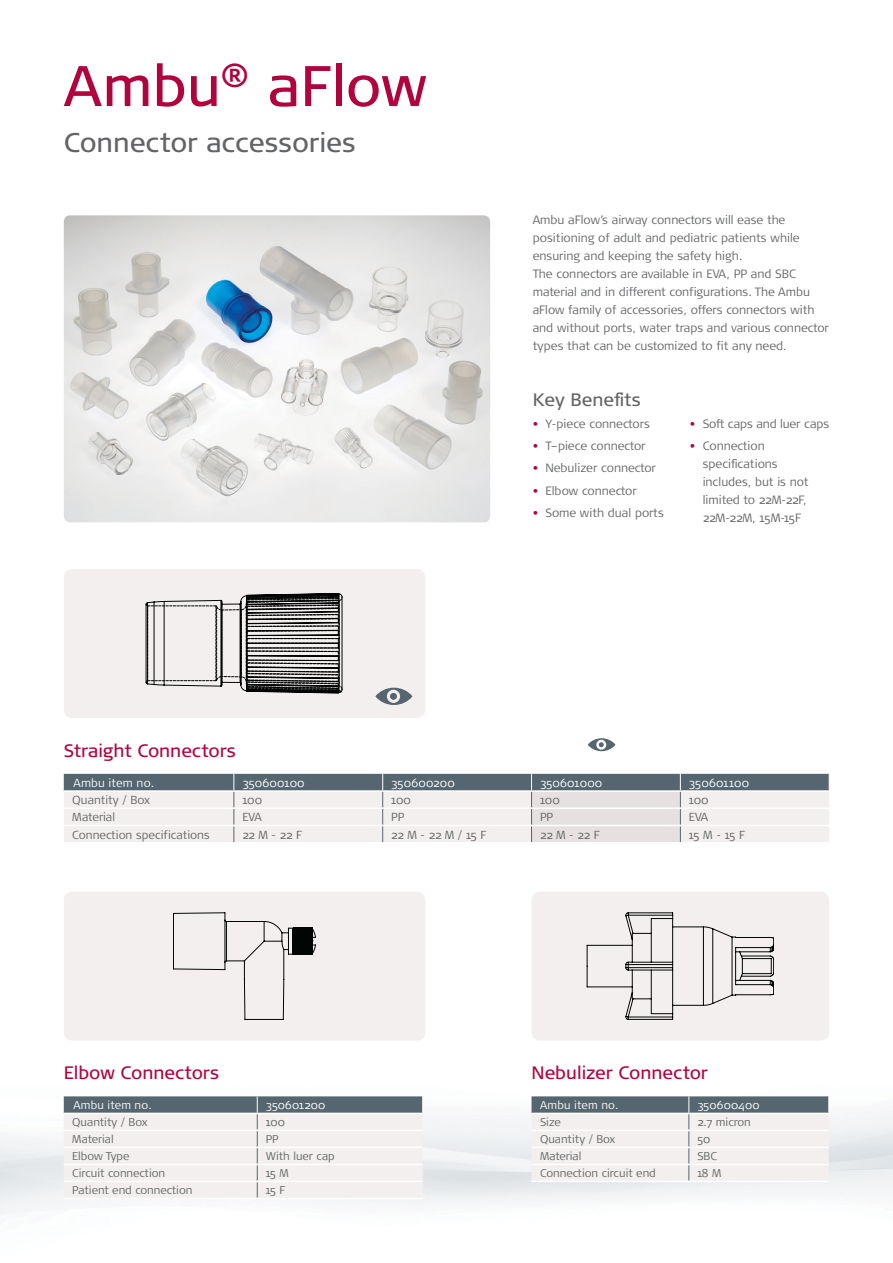
<style>
.page{position:relative;width:893px;height:1263px;background:#fff}
.page>*{position:absolute;margin:0;border:0;box-sizing:border-box;transform-origin:0 0}
.t1{font:57px "Signa OT";letter-spacing:-.005em;color:#b1043e}
.t2{font:27px "Signa OT";color:#636466}
.t3{font:18px "Signa OT";color:#b1043e}
.t4{font:18px "Signa OT";color:#636466}
.t5{font:300 12px/18px "Signa OT";color:#636466}
.t6{font:300 11.7px "Signa OT";color:#636466}
.t7{font:300 11.7px "Signa OT";letter-spacing:.025em;color:#fff}
.t8{font:300 11.25px "Signa OT";color:#636466}
.t9{font:300 11.25px "Signa OT";letter-spacing:.025em;color:#fff}
.s1{color:#b1043e}
</style>
<div class="page">
<div style="left:64px;top:892px;width:361px;height:148px;background:#f2efee;border-radius:9px"></div>
<div style="left:531px;top:892px;width:298px;height:148px;background:#f2efee;border-radius:9px"></div>
<img style="left:64px;top:215px;width:426px;height:307px">
<svg style="left:587px;top:912px;width:187px;height:108px"></svg>
<div style="left:64px;top:569px;width:361px;height:149px;background:#f2efee;border-radius:9px"></div>
<svg style="left:375px;top:688px;width:37px;height:17px"></svg>
<div style="left:390px;top:693px;width:7px;height:7px;background:#556670;border-radius:50%"></div>
<svg style="left:145px;top:593px;width:198px;height:100px"></svg>
<svg style="left:173px;top:912px;width:143px;height:108px"></svg>
<svg style="left:64px;top:774px;width:766px;height:68px;background:#cbcdce"></svg>
<svg style="left:588px;top:738px;width:27px;height:13px"></svg>
<svg style="left:64px;top:1096px;width:359px;height:102px;background:#d9dadb"></svg>
<svg style="left:531px;top:1096px;width:298px;height:85px;background:#d4d5d7"></svg>
<h1 class="t1" style="left:64px;top:53px;width:365px">Ambu<sup>®</sup> aFlow</h1>
<h2 class="t2" style="left:64px;top:127px;width:294px">Connector accessories</h2>
<h3 class="t3" style="left:64px;top:740px;width:174px">Straight Connectors</h3>
<p class="t5" style="left:533px;top:211px;width:298px">Ambu aFlow’s airway connectors will ease the positioning of adult and pediatric patients while ensuring and keeping the safety high.<br>The connectors are available in EVA, PP and SBC material and in different configurations. The Ambu aFlow family of accessories, offers connectors with and without ports, water traps and various connector types that can be customized to fit any need.</p>
<h3 class="t4" style="left:533px;top:390px;width:110px">Key Benefits</h3>
<p class="t5" style="left:533px;top:415px;width:119px"><span class="s1">•</span> Y-piece connectors</p>
<p class="t5" style="left:533px;top:437px;width:114px"><span class="s1">•</span> T–piece connector</p>
<p class="t5" style="left:533px;top:459px;width:125px"><span class="s1">•</span> Nebulizer connector</p>
<p class="t5" style="left:533px;top:482px;width:106px"><span class="s1">•</span> Elbow connector</p>
<p class="t5" style="left:533px;top:504px;width:133px"><span class="s1">•</span> Some with dual ports</p>
<p class="t5" style="left:690px;top:415px;width:141px"><span class="s1">•</span> Soft caps and luer caps</p>
<p class="t5" style="left:703px;top:437px;width:107px;text-indent:-13px"><span class="s1">•</span> Connection specifications includes, but is not limited to 22M-22F,<br>22M-22M, 15M-15F</p>
<p class="t7" style="left:73px;top:776px;width:82px">Ambu item no.</p>
<p class="t7" style="left:242px;top:776px;width:63px">350600100</p>
<p class="t7" style="left:391px;top:776px;width:65px">350600200</p>
<p class="t7" style="left:540px;top:776px;width:63px">350601000</p>
<p class="t7" style="left:689px;top:776px;width:61px">350601100</p>
<p class="t6" style="left:72px;top:793px;width:79px">Quantity / Box</p>
<p class="t6" style="left:242px;top:793px;width:21px">100</p>
<p class="t6" style="left:391px;top:793px;width:21px">100</p>
<p class="t6" style="left:540px;top:793px;width:21px">100</p>
<p class="t6" style="left:689px;top:793px;width:21px">100</p>
<p class="t6" style="left:72px;top:810px;width:44px">Material</p>
<p class="t6" style="left:242px;top:810px;width:21px">EVA</p>
<p class="t6" style="left:391px;top:810px;width:14px">PP</p>
<p class="t6" style="left:540px;top:810px;width:14px">PP</p>
<p class="t6" style="left:689px;top:810px;width:21px">EVA</p>
<p class="t6" style="left:72px;top:828px;width:139px">Connection specifications</p>
<p class="t6" style="left:242px;top:828px;width:61px">22 M - 22 F</p>
<p class="t6" style="left:391px;top:828px;width:97px">22 M - 22 M / 15 F</p>
<p class="t6" style="left:540px;top:828px;width:61px">22 M - 22 F</p>
<p class="t6" style="left:689px;top:828px;width:58px">15 M - 15 F</p>
<h3 class="t3" style="left:64px;top:1063px;width:157px">Elbow Connectors</h3>
<p class="t9" style="left:73px;top:1099px;width:80px">Ambu item no.</p>
<p class="t9" style="left:266px;top:1099px;width:61px">350601200</p>
<p class="t8" style="left:72px;top:1116px;width:76px">Quantity / Box</p>
<p class="t8" style="left:266px;top:1116px;width:20px">100</p>
<p class="t8" style="left:72px;top:1133px;width:43px">Material</p>
<p class="t8" style="left:266px;top:1133px;width:14px">PP</p>
<p class="t8" style="left:72px;top:1150px;width:59px">Elbow Type</p>
<p class="t8" style="left:266px;top:1150px;width:70px">With luer cap</p>
<p class="t8" style="left:72px;top:1167px;width:94px">Circuit connection</p>
<p class="t8" style="left:266px;top:1167px;width:25px">15 M</p>
<p class="t8" style="left:72px;top:1184px;width:122px">Patient end connection</p>
<p class="t8" style="left:266px;top:1184px;width:21px">15 F</p>
<h3 class="t3" style="left:531px;top:1063px;width:178px">Nebulizer Connector</h3>
<p class="t9" style="left:540px;top:1099px;width:80px">Ambu item no.</p>
<p class="t9" style="left:697px;top:1099px;width:63px">350600400</p>
<p class="t8" style="left:540px;top:1116px;width:22px">Size</p>
<p class="t8" style="left:697px;top:1116px;width:55px">2.7 micron</p>
<p class="t8" style="left:540px;top:1133px;width:76px">Quantity / Box</p>
<p class="t8" style="left:697px;top:1133px;width:14px">50</p>
<p class="t8" style="left:540px;top:1150px;width:43px">Material</p>
<p class="t8" style="left:697px;top:1150px;width:21px">SBC</p>
<p class="t8" style="left:540px;top:1167px;width:117px">Connection circuit end</p>
<p class="t8" style="left:697px;top:1167px;width:25px">18 M</p>
</div>
